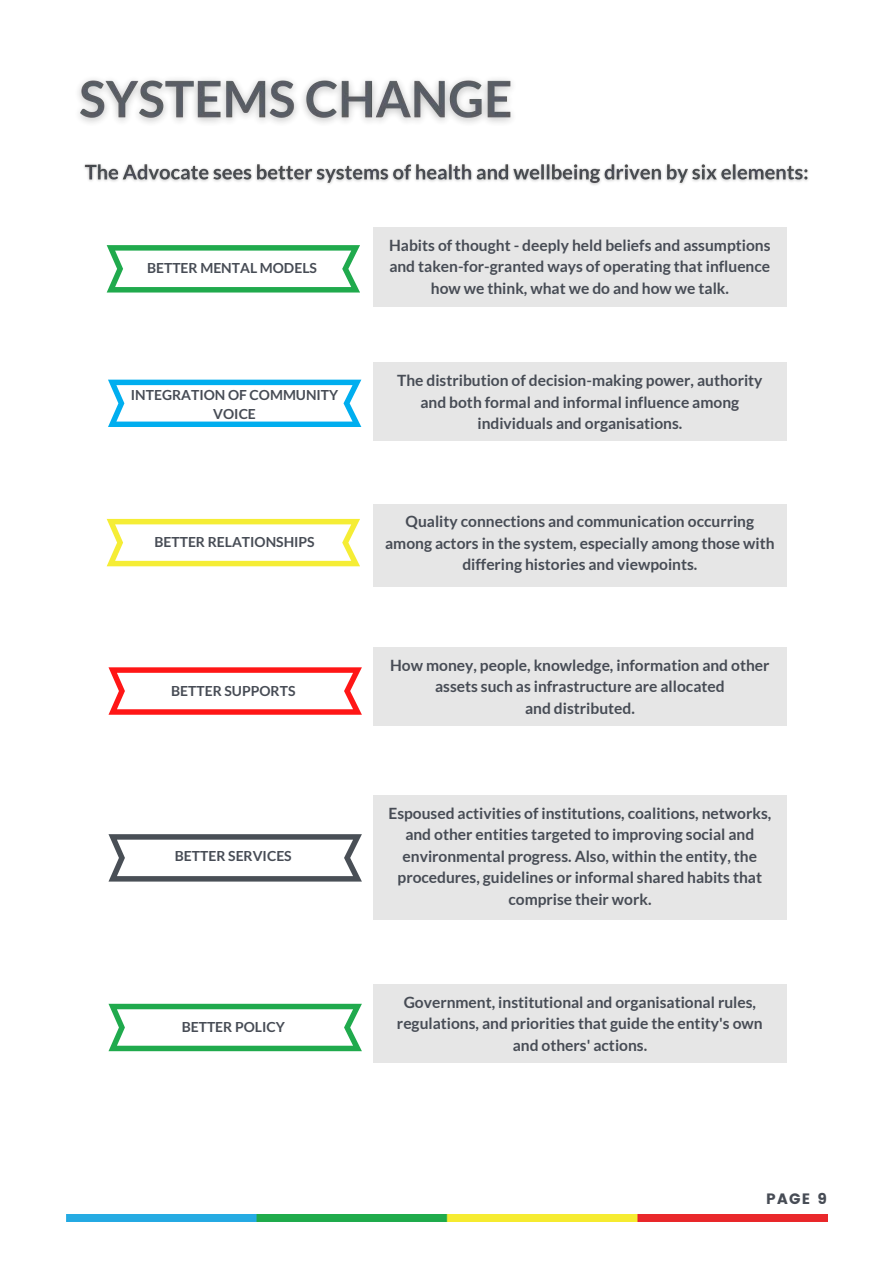
<style>
.page{position:relative;width:893px;height:1264px;background:#fff}
.page>*{position:absolute;margin:0;border:0;box-sizing:border-box;transform-origin:0 0}
.t1{font:700 15.6px/21.3px "Lato";color:#474c55;text-align:center}
.t2{font:15px "Poppins";color:#474c55}
.t3{font:700 13.95px/19.4px "Lato";color:#474c55;text-align:center}
</style>
<div class="page">
<img style="left:66px;top:1214px;width:761px;height:7px">
<img style="left:78px;top:79px;width:434px;height:44px">
<img style="left:84px;top:164px;width:724px;height:21px">
<svg style="left:108px;top:379px;width:253px;height:48px"></svg>
<svg style="left:108px;top:834px;width:254px;height:47px"></svg>
<svg style="left:108px;top:1003px;width:254px;height:48px"></svg>
<svg style="left:107px;top:245px;width:253px;height:47px"></svg>
<svg style="left:107px;top:519px;width:253px;height:47px"></svg>
<svg style="left:108px;top:667px;width:254px;height:47px"></svg>
<div style="left:373px;top:227px;width:413px;height:80px;background:#e6e6e6"></div>
<div style="left:373px;top:363px;width:413px;height:78px;background:#e6e6e6"></div>
<div style="left:373px;top:504px;width:413px;height:82px;background:#e6e6e6"></div>
<div style="left:373px;top:647px;width:413px;height:78px;background:#e6e6e6"></div>
<div style="left:373px;top:795px;width:413px;height:125px;background:#e6e6e6"></div>
<div style="left:373px;top:984px;width:413px;height:79px;background:#e6e6e6"></div>
<p class="t3" style="left:147px;top:258px;width:171px">BETTER MENTAL MODELS</p>
<p class="t3" style="left:131px;top:385px;width:209px">INTEGRATION OF COMMUNITY<br>VOICE</p>
<p class="t3" style="left:154px;top:532px;width:162px">BETTER RELATIONSHIPS</p>
<p class="t3" style="left:171px;top:680px;width:126px">BETTER SUPPORTS</p>
<p class="t3" style="left:175px;top:846px;width:118px">BETTER SERVICES</p>
<p class="t3" style="left:182px;top:1017px;width:105px">BETTER POLICY</p>
<p class="t1" style="left:389px;top:234px;width:383px">Habits of thought - deeply held beliefs and assumptions and taken-for-granted ways of operating that influence how we think, what we do and how we talk.</p>
<p class="t1" style="left:397px;top:369px;width:367px">The distribution of decision-making power, authority and both formal and informal influence among individuals and organisations.</p>
<p class="t1" style="left:385px;top:510px;width:391px">Quality connections and communication occurring among actors in the system, especially among those with differing histories and viewpoints.</p>
<p class="t1" style="left:390px;top:654px;width:381px">How money, people, knowledge, information and other assets such as infrastructure are allocated<br>and distributed.</p>
<p class="t1" style="left:388px;top:802px;width:384px">Espoused activities of institutions, coalitions, networks, and other entities targeted to improving social and environmental progress. Also, within the entity, the procedures, guidelines or informal shared habits that comprise their work.</p>
<p class="t1" style="left:397px;top:991px;width:367px">Government, institutional and organisational rules, regulations, and priorities that guide the entity's own and others' actions.</p>
<p class="t2" style="left:766px;top:1189px;width:63px">PAGE 9</p>
</div>
